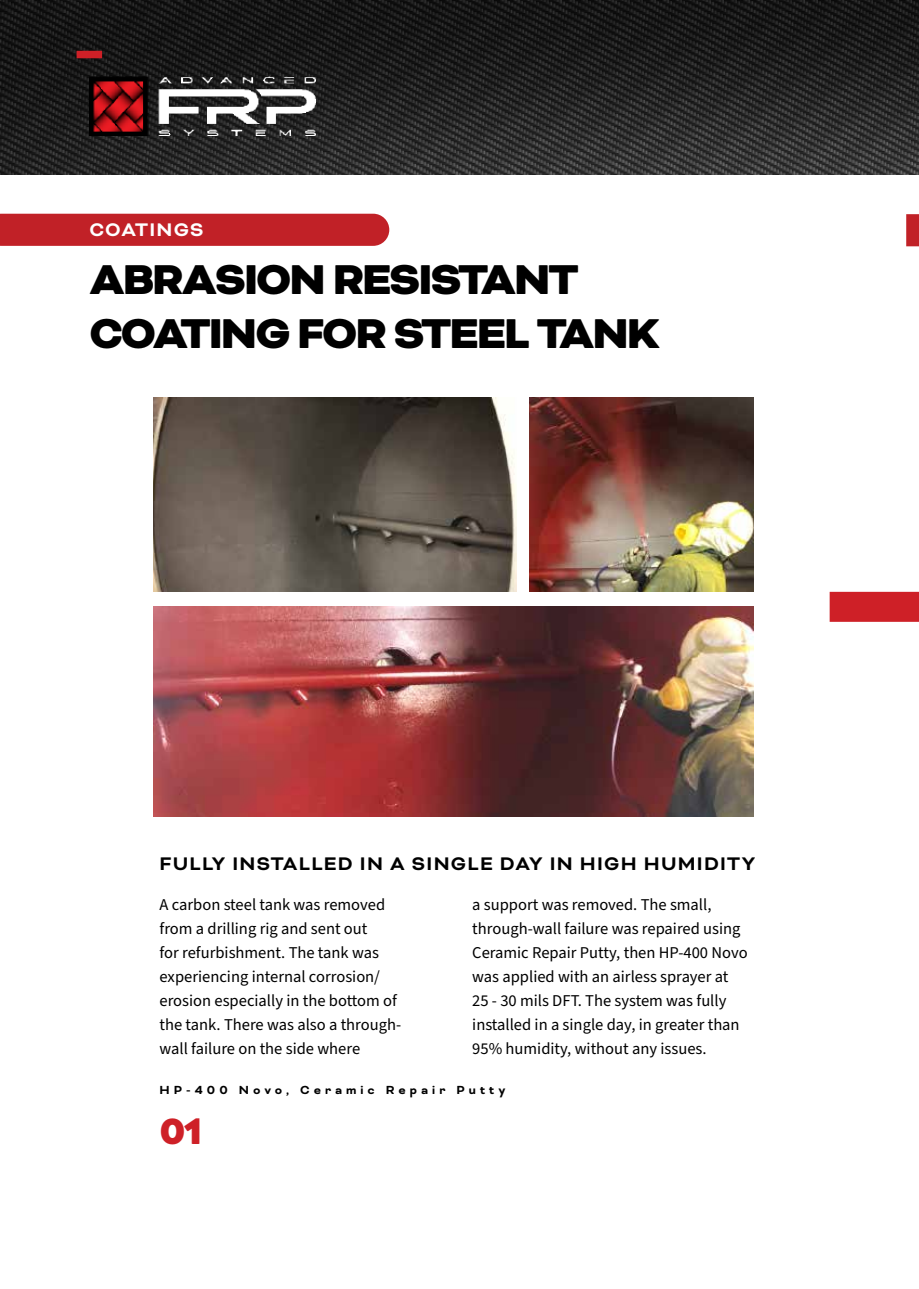
<style>
.page{position:relative;width:919px;height:1289px;background:#fff}
.page>*{position:absolute;margin:0;border:0;box-sizing:border-box;transform-origin:0 0}
.t1{font:900 48px/54px "Bicyclette";letter-spacing:-.04em;color:#000}
.t2{font:900 42px "Bicyclette";color:#ce2027}
.t3{font:700 21px "Bicyclette";letter-spacing:.06em;color:#000}
.t4{font:700 21px "Bicyclette";letter-spacing:.06em;color:#fff}
.t5{font:16.5px/24px "Source Sans Pro";color:#000}
.t6{font:700 13.5px "Bicyclette";letter-spacing:.3em;color:#000}
</style>
<div class="page">
<img style="left:0;top:0;width:918px;height:174px">
<img style="left:153px;top:397px;width:364px;height:195px">
<img style="left:529px;top:397px;width:224px;height:195px">
<img style="left:153px;top:607px;width:600px;height:209px">
<div style="left:77px;top:51px;width:25px;height:7px;background:#ce2027"></div>
<img style="left:89px;top:77px;width:227px;height:58px">
<div style="left:829px;top:592px;width:89px;height:30px;background:#ce2027"></div>
<div style="left:0;top:214px;width:389px;height:32px;background:#c12127"></div>
<svg style="left:906px;top:214px;width:12px;height:32px"></svg>
<p class="t4" style="left:89px;top:218px;width:116px">COATINGS</p>
<h1 class="t1" style="left:89px;top:253px;width:572px">ABRASION RESISTANT<br>COATING FOR STEEL TANK</h1>
<p class="t3" style="left:159px;top:851px;width:597px">FULLY INSTALLED IN A SINGLE DAY IN HIGH HUMIDITY</p>
<p class="t5" style="left:159px;top:892px;width:243px">A carbon steel tank was removed from a drilling rig and sent out<br>for refurbishment. The tank was experiencing internal corrosion/ erosion especially in the bottom of the tank. There was also a through&shy;wall failure on the side where</p>
<p class="t5" style="left:472px;top:892px;width:277px">a support was removed. The small, through-wall failure was repaired using Ceramic Repair Putty, then HP-400 Novo was applied with an airless sprayer at 25 - 30 mils DFT. The system was fully installed in a single day, in greater than 95% humidity, without any issues.</p>
<p class="t6" style="left:159px;top:1081px;width:347px">HP-400 Novo, Ceramic Repair Putty</p>
<h2 class="t2" style="left:159px;top:1106px;width:44px">01</h2>
</div>
